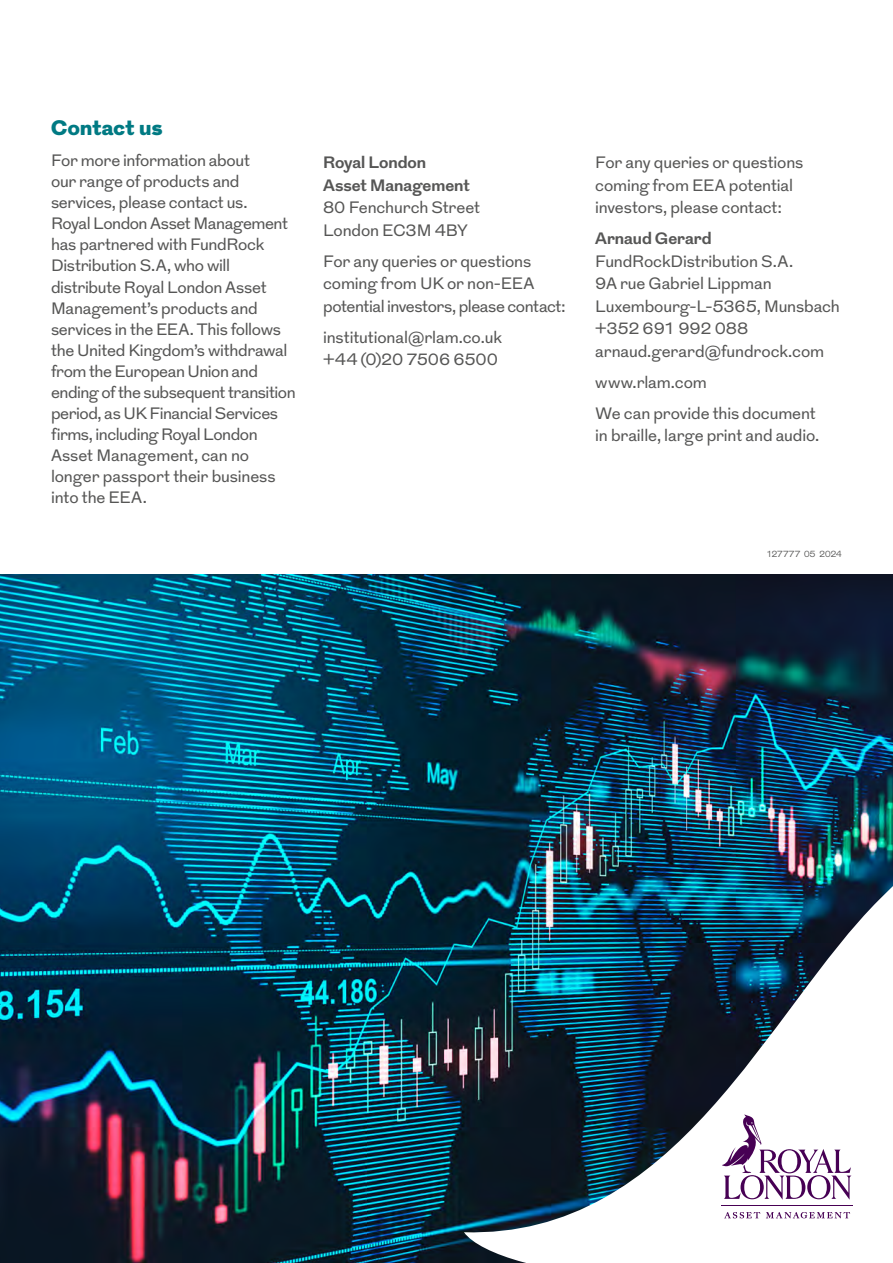
<style>
.page{position:relative;width:893px;height:1263px;background:#fff}
.page>*{position:absolute;margin:0;border:0;box-sizing:border-box;transform-origin:0 0}
.t1{font:900 21px "Grot";letter-spacing:.02em;color:#007a83}
.t2{font:16.5px/21px "Grot";letter-spacing:-.015em;color:#565655}
.t3{font:700 16.5px/22.5px "Grot";letter-spacing:-.005em;color:#565655}
.t4{font:300 9px "Grot";letter-spacing:-.06em;color:#565655}
</style>
<div class="page">
<img style="left:0;top:574px;width:893px;height:689px">
<svg style="left:464px;top:874px;width:429px;height:389px"></svg>
<hr style="left:722px;top:1205px;width:131px;height:1px;background:#470054">
<svg style="left:724px;top:1212px;width:36px;height:6px"></svg>
<svg style="left:766px;top:1212px;width:84px;height:6px"></svg>
<svg style="left:722px;top:1114px;width:130px;height:86px"></svg>
<p class="t1" style="left:51px;top:112px;width:113px">Contact us</p>
<p class="t2" style="left:51px;top:151px;width:246px">For more information about<br>our range of products and services, please contact us.<br>Royal London Asset Management has partnered with FundRock<br>Distribution S.A, who will distribute Royal London Asset<br>Management’s products and services in the EEA. This follows the United Kingdom’s withdrawal from the European Union and ending of the subsequent transition period, as UK Financial Services firms, including Royal London<br>Asset Management, can no longer passport their business into the EEA.</p>
<p class="t3" style="left:323px;top:152px;width:148px">Royal London<br>Asset Management</p>
<p class="t2" style="left:323px;top:197px;width:159px;line-height:22.5px">80 Fenchurch Street<br>London EC3M 4BY</p>
<p class="t2" style="left:323px;top:250px;width:244px;line-height:22.5px">For any queries or questions coming from UK or non-EEA potential investors, please contact:</p>
<p class="t2" style="left:323px;top:326px;width:180px;line-height:22.5px">institutional@rlam.co.uk +44 (0)20 7506 6500</p>
<p class="t2" style="left:595px;top:152px;width:210px;line-height:22.5px">For any queries or questions coming from EEA potential investors, please contact:</p>
<p class="t3" style="left:595px;top:228px;width:118px">Arnaud Gerard</p>
<p class="t2" style="left:595px;top:250px;width:246px;line-height:22.5px">FundRockDistribution S.A.<br>9A rue Gabriel Lippman<br>Luxembourg-L-5365, Munsbach +352 691 992 088 arnaud.gerard@fundrock.com</p>
<p class="t2" style="left:595px;top:367px;width:222px;line-height:31px">www.rlam.com<br>We can provide this document</p>
<p class="t2" style="left:595px;top:426px;width:226px">in braille, large print and audio.</p>
<p class="t4" style="left:766px;top:548px;width:77px">127777 05 2024</p>
</div>
